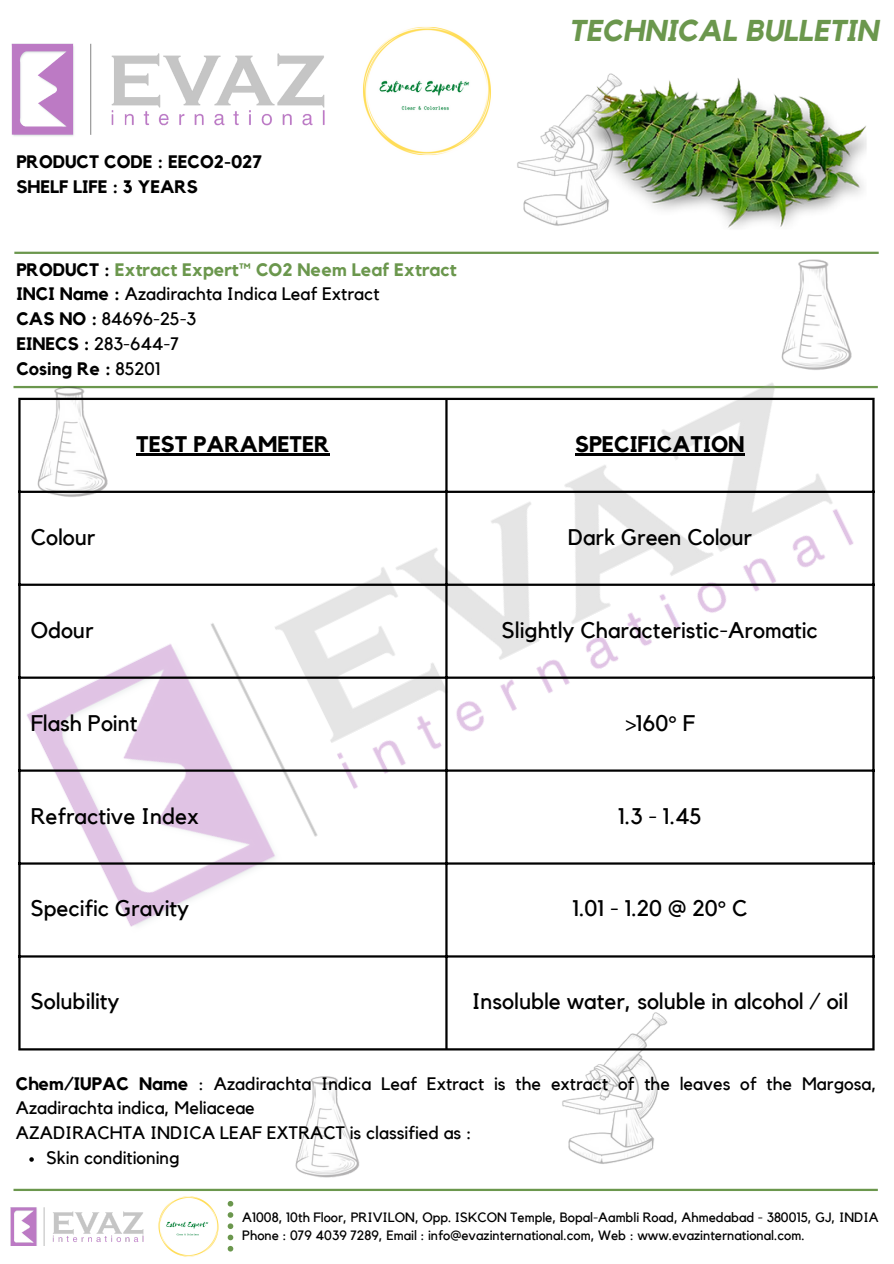
<style>
.page{position:relative;width:894px;height:1264px;background:#fff}
.page>*{position:absolute;margin:0;border:0;box-sizing:border-box;transform-origin:0 0}
.t1{font:italic 700 30px "Kollektif";color:#6b974d}
.t2{font:22.5px "Kollektif";color:#000}
.t3{font:700 22.5px "Kollektif";color:#000}
.t4{font:18px/24.8px "Kollektif";color:#000}
.t5{font:700 18px "Kollektif";color:#000}
.t6{font:700 18px "Kollektif";color:#6b974d}
.t7{font:13.5px "Kollektif";color:#000}
.s1{color:#000}
.s2{font-weight:700}
.s3{font-weight:400}
</style>
<div class="page">
<hr style="left:14px;top:252px;width:864px;height:2px;background:#6b974d">
<img style="left:363px;top:26px;width:128px;height:130px">
<img style="left:11px;top:43px;width:314px;height:93px">
<img style="left:274px;top:1050px;width:101px;height:141px">
<img style="left:537px;top:1012px;width:146px;height:179px">
<img style="left:492px;top:95px;width:146px;height:159px">
<img style="left:757px;top:251px;width:112px;height:19px">
<img style="left:10px;top:1207px;width:134px;height:38px">
<svg style="left:227px;top:1201px;width:6px;height:50px"></svg>
<img style="left:158px;top:1196px;width:61px;height:61px">
<hr style="left:14px;top:1188px;width:863px;height:2px;background:#6b974d">
<img style="left:13px;top:270px;width:865px;height:724px">
<svg style="left:29px;top:1157px;width:5px;height:4px"></svg>
<hr style="left:136px;top:453px;width:193px;height:2px;background:#000">
<hr style="left:575px;top:453px;width:169px;height:2px;background:#000">
<hr style="left:18px;top:400px;width:3px;height:648px;background:#000">
<hr style="left:445px;top:400px;width:2px;height:648px;background:#000">
<hr style="left:872px;top:400px;width:2px;height:648px;background:#000">
<hr style="left:18px;top:398px;width:856px;height:2px;background:#000">
<hr style="left:18px;top:490px;width:856px;height:3px;background:#000">
<hr style="left:18px;top:583px;width:856px;height:3px;background:#000">
<hr style="left:18px;top:676px;width:856px;height:2px;background:#000">
<hr style="left:18px;top:769px;width:856px;height:2px;background:#000">
<hr style="left:18px;top:862px;width:856px;height:2px;background:#000">
<hr style="left:18px;top:955px;width:856px;height:2px;background:#000">
<hr style="left:18px;top:1048px;width:856px;height:2px;background:#000">
<img style="left:586px;top:73px;width:281px;height:165px">
<p class="t5" style="left:16px;top:154px;width:247px">PRODUCT CODE : EECO2-027</p>
<p class="t5" style="left:16px;top:178px;width:183px">SHELF LIFE : 3 YEARS</p>
<p class="t6" style="left:16px;top:261px;width:441px"><span class="s1">PRODUCT :</span> Extract Expert™ CO2 Neem Leaf Extract</p>
<p class="t4" style="left:16px;top:282px;width:364px"><span class="s2">INCI Name :</span> Azadirachta Indica Leaf Extract</p>
<p class="t4" style="left:16px;top:307px;width:181px"><span class="s2">CAS NO :</span> 84696-25-3</p>
<p class="t4" style="left:16px;top:332px;width:164px"><span class="s2">EINECS :</span> 283-644-7</p>
<p class="t5" style="left:16px;top:360px;width:145px">Cosing Re : <span class="s3">85201</span></p>
<p class="t1" style="left:568px;top:17px;width:311px">TECHNICAL BULLETIN</p>
<p class="t3" style="left:136px;top:433px;width:195px">TEST PARAMETER</p>
<p class="t3" style="left:575px;top:433px;width:171px">SPECIFICATION</p>
<p class="t2" style="left:31px;top:526px;width:66px">Colour</p>
<p class="t2" style="left:567px;top:526px;width:186px">Dark Green Colour</p>
<p class="t2" style="left:31px;top:619px;width:64px">Odour</p>
<p class="t2" style="left:501px;top:619px;width:317px">Slightly Characteristic-Aromatic</p>
<p class="t2" style="left:31px;top:712px;width:108px">Flash Point</p>
<p class="t2" style="left:624px;top:712px;width:71px">&gt;160° F</p>
<p class="t2" style="left:31px;top:805px;width:169px">Refractive Index</p>
<p class="t2" style="left:618px;top:805px;width:85px">1.3 - 1.45</p>
<p class="t2" style="left:31px;top:898px;width:160px">Specific Gravity</p>
<p class="t2" style="left:572px;top:898px;width:177px">1.01 - 1.20 @ 20° C</p>
<p class="t2" style="left:31px;top:991px;width:90px">Solubility</p>
<p class="t2" style="left:471px;top:991px;width:378px">Insoluble water, soluble in alcohol / oil</p>
<p class="t4" style="left:16px;top:1071px;width:862px"><span class="s2">Chem/IUPAC Name</span> : Azadirachta Indica Leaf Extract is the extract of the leaves of the Margosa,<br>Azadirachta indica, Meliaceae</p>
<p class="t4" style="left:16px;top:1121px;width:457px">AZADIRACHTA INDICA LEAF EXTRACT is classified as :</p>
<p class="t4" style="left:46px;top:1145px;width:135px">Skin conditioning</p>
<p class="t7" style="left:242px;top:1210px;width:637px">A1008, 10th Floor, PRIVILON, Opp. ISKCON Temple, Bopal-Aambli Road, Ahmedabad - 380015, GJ, INDIA</p>
<p class="t7" style="left:242px;top:1228px;width:563px">Phone : 079 4039 7289, Email : info@evazinternational.com, Web : www.evazinternational.com.</p>
</div>
